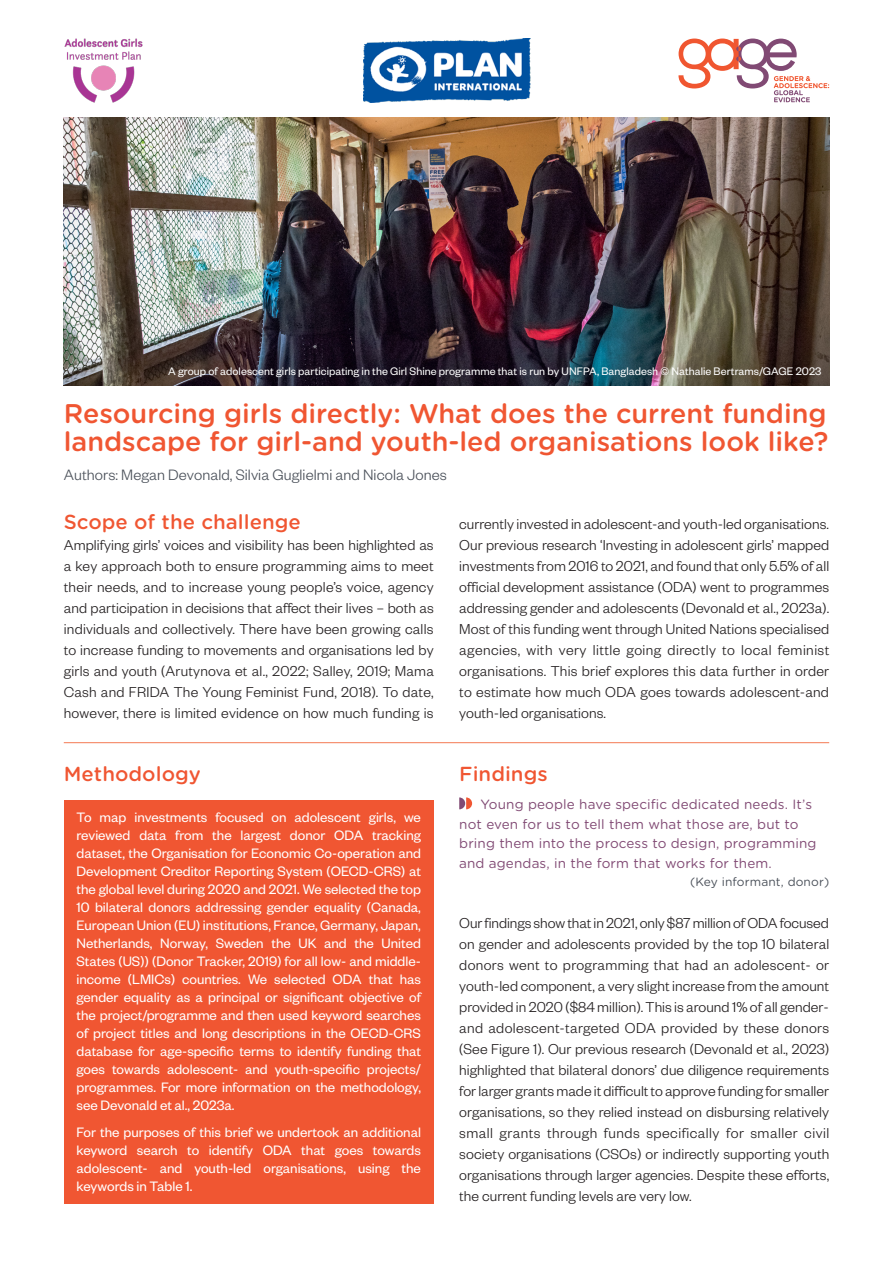
<style>
.page{position:relative;width:893px;height:1263px;background:#fff}
.page>*{position:absolute;margin:0;border:0;box-sizing:border-box;transform-origin:0 0}
.Specific_Titles{font:500 27px/28.5px "Gotham Rounded";color:#f05632}
.Heading_1_no_number{font:500 19.5px "Gotham Rnd S Sm";color:#f05632}
.Body_text_1st_Para{font:300 16.5px "Founders Grotesk";letter-spacing:.005em;color:#4b515a}
.Body_text_1st_Para-2{font:300 15.75px/21px "Founders Grotesk";letter-spacing:.01em;color:#231f20;text-align:justify}
.Box_contents{font:15px/18px "Founders Grotesk";color:#fff;text-align:justify}
.Quotes{font:13.5px/19.5px "Gotham Rounded";letter-spacing:.01em;color:#814a74}
.Image_source{font:12px "Founders Grotesk";letter-spacing:.005em;color:#fff}
.Quotes_source{font:12px "Gotham Rounded";letter-spacing:.01em;color:#4b515a}
</style>
<div class="page">
<img style="left:64px;top:118px;width:765px;height:267px">
<svg style="left:678px;top:39px;width:151px;height:63px"></svg>
<div style="left:64px;top:800px;width:370px;height:403px;background:#f05632"></div>
<img style="left:64px;top:38px;width:79px;height:64px">
<img style="left:363px;top:38px;width:168px;height:64px">
<svg style="left:459px;top:797px;width:13px;height:12px"></svg>
<hr style="left:64px;top:742px;width:765px;height:1px;background:#f47a53">
<p class="Image_source" style="left:168px;top:364px;width:655px">A group of adolescent girls participating in the Girl Shine programme that is run by UNFPA, Bangladesh © Nathalie Bertrams/GAGE 2023</p>
<p class="Specific_Titles" style="left:64px;top:398px;width:766px">Resourcing girls directly: What does the current funding landscape for girl-and youth-led organisations look like?</p>
<p class="Body_text_1st_Para" style="left:64px;top:464px;width:385px">Authors: Megan Devonald, Silvia Guglielmi and Nicola Jones</p>
<p class="Heading_1_no_number" style="left:64px;top:508px;width:239px">Scope of the challenge</p>
<p class="Body_text_1st_Para-2" style="left:64px;top:534px;width:372px">Amplifying girls’ voices and visibility has been highlighted as a key approach both to ensure programming aims to meet their needs, and to increase young people’s voice, agency and participation in decisions that affect their lives – both as individuals and collectively. There have been growing calls to increase funding to movements and organisations led by girls and youth (Arutynova et al., 2022; Salley, 2019; Mama Cash and FRIDA The Young Feminist Fund, 2018). To date, however, there is limited evidence on how much funding is</p>
<p class="Body_text_1st_Para-2" style="left:459px;top:513px;width:372px">currently invested in adolescent-and youth-led organisations.<br>Our previous research ‘Investing in adolescent girls’ mapped investments from 2016 to 2021, and found that only 5.5% of all official development assistance (ODA) went to programmes addressing gender and adolescents (Devonald et al., 2023a).<br>Most of this funding went through United Nations specialised agencies, with very little going directly to local feminist organisations. This brief explores this data further in order to estimate how much ODA goes towards adolescent-and youth-led organisations.</p>
<p class="Heading_1_no_number" style="left:64px;top:760px;width:139px">Methodology</p>
<p class="Heading_1_no_number" style="left:459px;top:760px;width:90px">Findings</p>
<p class="Quotes" style="left:459px;top:794px;width:359px;text-indent:21px">Young people have specific dedicated needs. It’s not even for us to tell them what those are, but to bring them into the process to design, programming and agendas, in the form that works for them.</p>
<p class="Quotes_source" style="left:690px;top:873px;width:140px">(Key informant, donor)</p>
<p class="Body_text_1st_Para-2" style="left:459px;top:912px;width:372px">Our findings show that in 2021, only $87 million of ODA focused on gender and adolescents provided by the top 10 bilateral donors went to programming that had an adolescent- or youth-led component, a very slight increase from the amount provided in 2020 ($84 million). This is around 1% of all gender&shy;and adolescent-targeted ODA provided by these donors (See Figure 1). Our previous research (Devonald et al., 2023) highlighted that bilateral donors’ due diligence requirements for larger grants made it difficult to approve funding for smaller organisations, so they relied instead on disbursing relatively small grants through funds specifically for smaller civil society organisations (CSOs) or indirectly supporting youth organisations through larger agencies. Despite these efforts, the current funding levels are very low.</p>
<p class="Box_contents" style="left:77px;top:808px;width:346px">To map investments focused on adolescent girls, we reviewed data from the largest donor ODA tracking dataset, the Organisation for Economic Co-operation and Development Creditor Reporting System (OECD-CRS) at the global level during 2020 and 2021. We selected the top 10 bilateral donors addressing gender equality (Canada, European Union (EU) institutions, France, Germany, Japan, Netherlands, Norway, Sweden the UK and the United States (US)) (Donor Tracker, 2019) for all low- and middle&shy;income (LMICs) countries. We selected ODA that has gender equality as a principal or significant objective of the project/programme and then used keyword searches of project titles and long descriptions in the OECD-CRS database for age-specific terms to identify funding that goes towards adolescent- and youth-specific projects/ programmes. For more information on the methodology, see Devonald et al., 2023a.</p>
<p class="Box_contents" style="left:77px;top:1122px;width:346px">For the purposes of this brief we undertook an additional keyword search to identify ODA that goes towards adolescent- and youth-led organisations, using the keywords in Table 1.</p>
</div>
